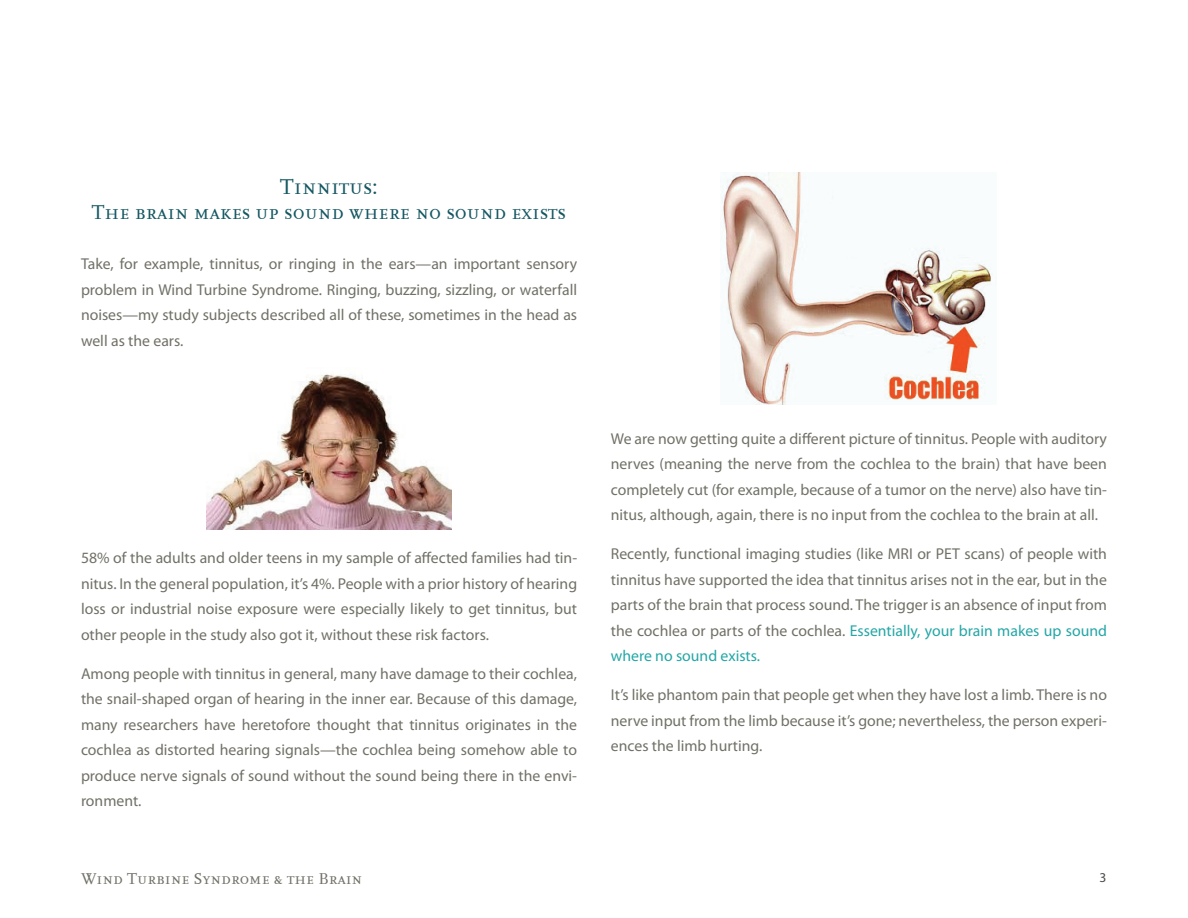
<style>
.page{position:relative;width:1188px;height:918px;background:#fff}
.page>*{position:absolute;margin:0;border:0;box-sizing:border-box;transform-origin:0 0}
.t1{font:22.5px "FF Scala Caps";color:#145762}
.t2{font:21px "FF Scala Caps";color:#145762}
.t3{font:16.5px "FF Scala Caps";color:#717067}
.t4{font:15.75px/25.5px "Myriad Pro";color:#717067;text-align:justify}
.t5{font:13.5px "Myriad Pro";color:#4b4b45}
.s1{color:#24a6a6}
</style>
<div class="page">
<img style="left:721px;top:173px;width:275px;height:232px">
<img style="left:207px;top:374px;width:244px;height:156px">
<h1 class="t1" style="left:280px;top:174px;width:99px">Tinnitus:</h1>
<h2 class="t2" style="left:92px;top:201px;width:476px">The brain makes up sound where no sound exists</h2>
<p class="t4" style="left:81px;top:251px;width:498px">Take, for example, tinnitus, or ringing in the ears—an important sensory problem in Wind Turbine Syndrome. Ringing, buzzing, sizzling, or waterfall noises—my study subjects described all of these, sometimes in the head as well as the ears.</p>
<p class="t4" style="left:81px;top:545px;width:498px">58% of the adults and older teens in my sample of affected families had tin&shy;nitus. In the general population, it’s 4%. People with a prior history of hearing loss or industrial noise exposure were especially likely to get tinnitus, but other people in the study also got it, without these risk factors.</p>
<p class="t4" style="left:81px;top:661px;width:498px">Among people with tinnitus in general, many have damage to their cochlea, the snail-shaped organ of hearing in the inner ear. Because of this damage, many researchers have heretofore thought that tinnitus originates in the cochlea as distorted hearing signals—the cochlea being somehow able to produce nerve signals of sound without the sound being there in the envi&shy;ronment.</p>
<p class="t4" style="left:611px;top:425px;width:498px">We are now getting quite a different picture of tinnitus. People with auditory nerves (meaning the nerve from the cochlea to the brain) that have been completely cut (for example, because of a tumor on the nerve) also have tin&shy;nitus, although, again, there is no input from the cochlea to the brain at all.</p>
<p class="t4" style="left:611px;top:541px;width:498px">Recently, functional imaging studies (like MRI or PET scans) of people with tinnitus have supported the idea that tinnitus arises not in the ear, but in the parts of the brain that process sound. The trigger is an absence of input from the cochlea or parts of the cochlea. <span class="s1">Essentially, your brain makes up sound where no sound exists.</span></p>
<p class="t4" style="left:611px;top:682px;width:498px">It’s like phantom pain that people get when they have lost a limb. There is no nerve input from the limb because it’s gone; nevertheless, the person experi&shy;ences the limb hurting.</p>
<p class="t3" style="left:81px;top:870px;width:283px">Wind Turbine Syndrome &amp; the Brain</p>
<p class="t5" style="left:1099px;top:869px;width:8px">3</p>
</div>
